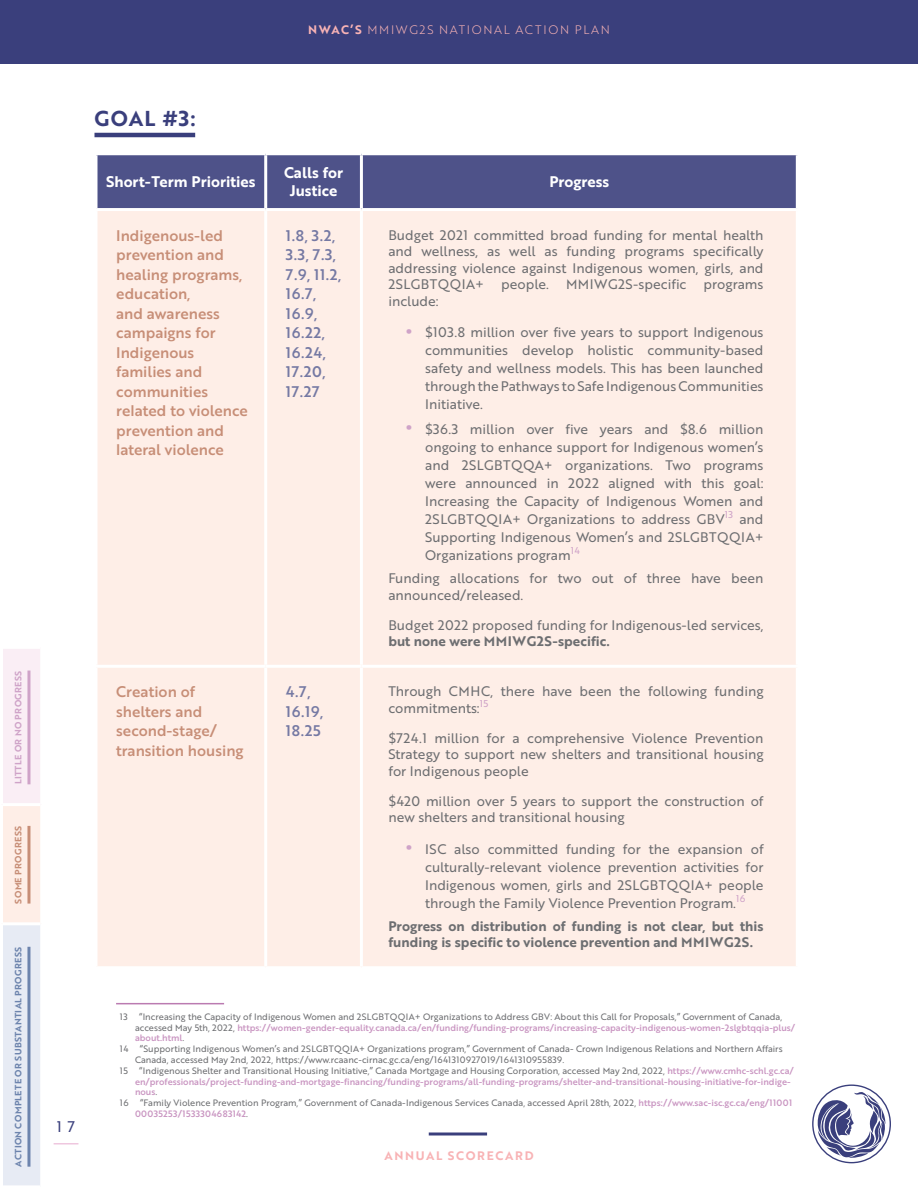
<style>
.page{position:relative;width:918px;height:1188px;background:#fff}
.page>*{position:absolute;margin:0;border:0;box-sizing:border-box;transform-origin:0 0}
.t1{font:21px "Brother 1816 Bold";color:#3a3f7c}
.t2{font:15px/19.5px "Brother 1816 Medium";color:#c78e77}
.t3{font:15px/19.5px "Brother 1816 Medium";letter-spacing:.04em;color:#7579a3}
.t4{font:15px/18px "Brother 1816 Bold";color:#fff;text-align:center}
.t5{font:15px "Brother 1816 Regular";color:#3a3f7c}
.t6{font:13.5px/18px "Brother 1816 Regular";color:#6d6e71;text-align:justify}
.t7{font:13.5px/16.5px "Brother 1816 Bold";color:#6d6e71}
.t8{font:12px "Brother 1816 Light";letter-spacing:.14em;color:#f8b3b5}
.t9{font:12px "Brother 1816 Bold";letter-spacing:.14em;color:#f8b3b5}
.t10{font:9px/10.8px "Brother 1816 Regular";color:#6d6e71}
.t11{font:9px/10.8px "Brother 1816 Medium";color:#c995c1}
.t12{font:9px "Brother 1816 Bold";letter-spacing:.04em;color:#6d84ad}
.t13{font:9px "Brother 1816 Medium";letter-spacing:.04em;color:#c995c1}
.t14{font:9px "Brother 1816 Bold";letter-spacing:.04em;color:#cfa3c8}
.t15{font:9px "Brother 1816 Bold";letter-spacing:.04em;color:#c78e77}
.s1{font-family:"Brother 1816 Bold"}
.s2{font-family:"Brother 1816 Bold";font-size:21px;color:#cfa3c8}
.s3{font-family:"Brother 1816 Regular";color:#6d6e71}
.s4{font-family:"Brother 1816 Medium";color:#c995c1}
</style>
<div class="page">
<div style="left:0;top:0;width:918px;height:64px;background:#3a3f7c"></div>
<svg style="left:54px;top:1143px;width:24px;height:1px"></svg>
<svg style="left:818px;top:1092px;width:68px;height:66px"></svg>
<div style="left:812px;top:1085px;width:79px;height:78px;border:1px solid #3a3f7c;border-radius:50%"></div>
<svg style="left:429px;top:1132px;width:58px;height:4px"></svg>
<hr style="left:94px;top:133px;width:101px;height:4px;background:#3a3f7c">
<div style="left:98px;top:155px;width:698px;height:53px;background:#4e5289"></div>
<div style="left:98px;top:211px;width:698px;height:755px;background:#feeee7"></div>
<hr style="left:264px;top:155px;width:3px;height:53px;background:#fff">
<hr style="left:360px;top:155px;width:3px;height:53px;background:#fff">
<hr style="left:264px;top:211px;width:3px;height:454px;background:#fff">
<hr style="left:360px;top:211px;width:3px;height:454px;background:#fff">
<hr style="left:264px;top:668px;width:3px;height:298px;background:#fff">
<hr style="left:360px;top:668px;width:3px;height:298px;background:#fff">
<svg style="left:96px;top:155px;width:2px;height:53px"></svg>
<hr style="left:94px;top:665px;width:172px;height:3px;background:#fff">
<hr style="left:266px;top:665px;width:95px;height:3px;background:#fff">
<hr style="left:361px;top:665px;width:438px;height:3px;background:#fff">
<hr style="left:116px;top:1003px;width:108px;height:1px;background:#bb7bb1">
<div style="left:2px;top:924px;width:40px;height:263px;background:#e7ebf4"></div>
<div style="left:2px;top:805px;width:40px;height:119px;background:#feeee7"></div>
<div style="left:2px;top:647px;width:40px;height:158px;background:#faeef5"></div>
<hr style="left:0;top:924px;width:3px;height:264px;background:#fff">
<hr style="left:3px;top:1185px;width:37px;height:3px;background:#fff">
<hr style="left:40px;top:924px;width:3px;height:264px;background:#fff">
<hr style="left:0;top:805px;width:3px;height:119px;background:#fff">
<hr style="left:3px;top:922px;width:37px;height:3px;background:#fff">
<hr style="left:40px;top:805px;width:3px;height:119px;background:#fff">
<hr style="left:0;top:646px;width:3px;height:159px;background:#fff">
<hr style="left:3px;top:803px;width:37px;height:3px;background:#fff">
<hr style="left:3px;top:646px;width:37px;height:3px;background:#fff">
<hr style="left:40px;top:646px;width:3px;height:159px;background:#fff">
<hr style="left:27px;top:947px;width:3px;height:220px;background:#6d84ad">
<hr style="left:27px;top:826px;width:3px;height:78px;background:#c78e77">
<hr style="left:27px;top:671px;width:3px;height:113px;background:#cfa3c8">
<p class="t14" style="left:11px;top:784px;width:115px;rotate:-90deg">LITTLE OR NO PROGRESS</p>
<p class="t15" style="left:11px;top:904px;width:79px;rotate:-90deg">SOME PROGRESS</p>
<p class="t12" style="left:11px;top:1167px;width:221px;rotate:-90deg">ACTION COMPLETE OR SUBSTANTIAL PROGRESS</p>
<p class="t8" style="left:308px;top:21px;width:303px"><span class="s1">NWAC’S</span> MMIWG2S NATIONAL ACTION PLAN</p>
<h1 class="t1" style="left:94px;top:103px;width:103px">GOAL #3:</h1>
<p class="t4" style="left:106px;top:172px;width:151px">Short-Term Priorities</p>
<p class="t4" style="left:284px;top:163px;width:60px">Calls for<br>Justice</p>
<p class="t4" style="left:549px;top:172px;width:61px">Progress</p>
<p class="t2" style="left:116px;top:225px;width:133px">Indigenous-led prevention and healing programs, education,<br>and awareness campaigns for<br>Indigenous families and communities related to violence prevention and lateral violence</p>
<p class="t3" style="left:286px;top:225px;width:57px">1.8, 3.2,<br>3.3, 7.3,<br>7.9, 11.2,<br>16.7,<br>16.9,<br>16.22,<br>16.24,<br>17.20,<br>17.27</p>
<p class="t6" style="left:388px;top:226px;width:377px;line-height:16.5px">Budget 2021 committed broad funding for mental health and wellness, as well as funding programs specifically addressing violence against Indigenous women, girls, and 2SLGBTQQIA+</p>
<p class="t6" style="left:501px;top:275px;width:49px">people.</p>
<p class="t6" style="left:566px;top:275px;width:122px">MMIWG2S-specific</p>
<p class="t6" style="left:704px;top:275px;width:62px">programs</p>
<p class="t6" style="left:388px;top:291px;width:52px">include:</p>
<p class="t6" style="left:425px;top:323px;width:340px;text-indent:-20px"><span class="s2">•</span> $103.8 million over five years to support Indigenous communities develop holistic community-based safety and wellness models. This has been launched through the Pathways to Safe Indigenous Communities Initiative.</p>
<p class="t6" style="left:425px;top:419px;width:340px;text-indent:-20px"><span class="s2">•</span> $36.3 million over five years and $8.6 million ongoing to enhance support for Indigenous women’s and 2SLGBTQQA+ organizations. Two programs were announced in 2022 aligned with this goal:<br>Increasing the Capacity of Indigenous Women and 2SLGBTQQIA+ Organizations to address GBV<sup>13</sup> and Supporting Indigenous Women’s and 2SLGBTQQIA+ Organizations program<sup>14</sup></p>
<p class="t6" style="left:388px;top:569px;width:377px;line-height:16.5px">Funding allocations for two out of three have been announced/released.</p>
<p class="t6" style="left:388px;top:615px;width:377px">Budget 2022 proposed funding for Indigenous-led services,</p>
<p class="t7" style="left:388px;top:632px;width:223px">but none were MMIWG2S-specific.</p>
<p class="t2" style="left:116px;top:682px;width:129px">Creation of shelters and second-stage/ transition housing</p>
<p class="t3" style="left:286px;top:682px;width:39px">4.7,<br>16.19,<br>18.25</p>
<p class="t6" style="left:388px;top:683px;width:377px;line-height:16.5px">Through CMHC, there have been the following funding commitments:<sup>15</sup></p>
<p class="t6" style="left:388px;top:729px;width:377px;line-height:16.5px">$724.1 million for a comprehensive Violence Prevention Strategy to support new shelters and transitional housing for Indigenous people</p>
<p class="t6" style="left:388px;top:792px;width:377px;line-height:16.5px">$420 million over 5 years to support the construction of new shelters and transitional housing</p>
<p class="t6" style="left:425px;top:839px;width:340px;text-indent:-20px"><span class="s2">•</span> ISC also committed funding for the expansion of culturally-relevant violence prevention activities for Indigenous women, girls and 2SLGBTQQIA+ people through the Family Violence Prevention Program.<sup>16</sup></p>
<p class="t7" style="left:388px;top:917px;width:377px">Progress on distribution of funding is not clear, but this funding is specific to violence prevention and MMIWG2S.</p>
<p class="t5" style="left:57px;top:1116px;width:20px">1 7</p>
<p class="t10" style="left:120px;top:1011px;width:9px">13</p>
<p class="t10" style="left:139px;top:1011px;width:645px">“Increasing the Capacity of Indigenous Women and 2SLGBTQQIA+ Organizations to Address GBV: About this Call for Proposals,” Government of Canada,</p>
<p class="t11" style="left:135px;top:1022px;width:662px"><span class="s3">accessed May 5th, 2022,</span> https://women-gender-equality.canada.ca/en/funding/funding-programs/increasing-capacity-indigenous-women-2slgbtqqia-plus/ about.html<span class="s3">.</span></p>
<p class="t10" style="left:120px;top:1043px;width:10px">14</p>
<p class="t10" style="left:135px;top:1043px;width:649px;text-indent:5px">“Supporting Indigenous Women’s and 2SLGBTQQIA+ Organizations program,” Government of Canada- Crown Indigenous Relations and Northern Affairs<br>Canada, accessed May 2nd, 2022, https://www.rcaanc-cirnac.gc.ca/eng/1641310927019/1641310955839.</p>
<p class="t10" style="left:120px;top:1065px;width:9px">15</p>
<p class="t10" style="left:139px;top:1065px;width:656px">“Indigenous Shelter and Transitional Housing Initiative,” Canada Mortgage and Housing Corporation, accessed May 2nd, 2022, <span class="s4">https://www.cmhc-schl.gc.ca/</span></p>
<p class="t11" style="left:135px;top:1076px;width:657px">en/professionals/project-funding-and-mortgage-financing/funding-programs/all-funding-programs/shelter-and-transitional-housing-initiative-for-indige&shy;nous<span class="s3">.</span></p>
<p class="t10" style="left:120px;top:1097px;width:10px">16</p>
<p class="t10" style="left:140px;top:1097px;width:654px">“Family Violence Prevention Program,” Government of Canada-Indigenous Services Canada, accessed April 28th, 2022, <span class="s4">https://www.sac-isc.gc.ca/eng/11001</span></p>
<p class="t13" style="left:135px;top:1107px;width:115px">00035253/1533304683142<span class="s3">.</span></p>
<p class="t9" style="left:384px;top:1146px;width:151px">ANNUAL SCORECARD</p>
</div>
